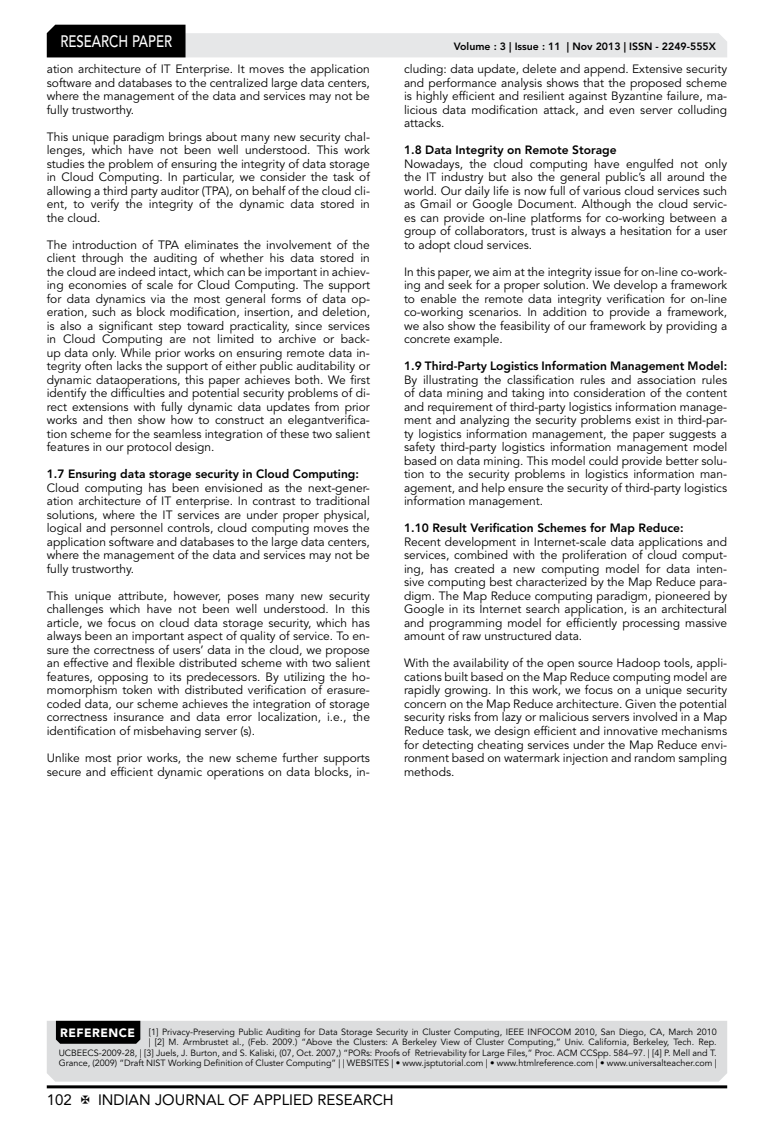
<style>
.page{position:relative;width:774px;height:1136px;background:#fff}
.page>*{position:absolute;margin:0;border:0;box-sizing:border-box;transform-origin:0 0}
.t1{font:500 16.5px "Avenir LT Std";color:#fff;scale:.8 1}
.t2{font:15px "Avenir LT Std";color:#000}
.t3{font:12px/13.5px "Avenir LT Std";color:#000;text-align:justify}
.t4{font:800 12px "Avenir LT Std";color:#000}
.t5{font:800 10.5px "Avenir LT Std";color:#000}
.t6{font:9px/10.5px "Avenir LT Std";color:#000;text-align:right}
.s1{font-weight:900;font-size:12px;color:#fff}
</style>
<div class="page">
<hr style="left:47px;top:1085px;width:680px;height:3px;background:#000">
<svg style="left:47px;top:25px;width:680px;height:32px"></svg>
<div style="left:47px;top:1020px;width:680px;height:61px;background:#dcddde"></div>
<div style="left:56px;top:1020px;width:84px;height:23px;background:#000"></div>
<h1 class="t1" style="left:60px;top:32px;width:139px">RESEARCH PAPER</h1>
<p class="t3" style="left:47px;top:62px;width:325px">ation architecture of IT Enterprise. It moves the application software and databases to the centralized large data centers, where the management of the data and services may not be fully trustworthy.</p>
<p class="t3" style="left:47px;top:130px;width:325px">This unique paradigm brings about many new security chal&shy;lenges, which have not been well understood. This work studies the problem of ensuring the integrity of data storage in Cloud Computing. In particular, we consider the task of allowing a third party auditor (TPA), on behalf of the cloud cli&shy;ent, to verify the integrity of the dynamic data stored in the cloud.</p>
<p class="t3" style="left:47px;top:238px;width:325px">The introduction of TPA eliminates the involvement of the client through the auditing of whether his data stored in the cloud are indeed intact, which can be important in achiev&shy;ing economies of scale for Cloud Computing. The support for data dynamics via the most general forms of data op&shy;eration, such as block modification, insertion, and deletion, is also a significant step toward practicality, since services in Cloud Computing are not limited to archive or back&shy;up data only. While prior works on ensuring remote data in&shy;tegrity often lacks the support of either public auditability or dynamic dataoperations, this paper achieves both. We first identify the difficulties and potential security problems of di&shy;rect extensions with fully dynamic data updates from prior works and then show how to construct an elegantverifica&shy;tion scheme for the seamless integration of these two salient features in our protocol design.</p>
<p class="t4" style="left:47px;top:467px;width:314px">1.7 Ensuring data storage security in Cloud Computing:</p>
<p class="t3" style="left:47px;top:481px;width:325px">Cloud computing has been envisioned as the next-gener&shy;ation architecture of IT enterprise. In contrast to traditional solutions, where the IT services are under proper physical, logical and personnel controls, cloud computing moves the application software and databases to the large data centers, where the management of the data and services may not be fully trustworthy.</p>
<p class="t3" style="left:47px;top:589px;width:325px">This unique attribute, however, poses many new security challenges which have not been well understood. In this article, we focus on cloud data storage security, which has always been an important aspect of quality of service. To en&shy;sure the correctness of users’ data in the cloud, we propose an effective and flexible distributed scheme with two salient features, opposing to its predecessors. By utilizing the ho&shy;momorphism token with distributed verification of erasure&shy;coded data, our scheme achieves the integration of storage correctness insurance and data error localization, i.e., the identification of misbehaving server (s).</p>
<p class="t3" style="left:47px;top:751px;width:325px">Unlike most prior works, the new scheme further supports secure and efficient dynamic operations on data blocks, in-</p>
<p class="t5" style="left:454px;top:41px;width:264px">Volume : 3 | Issue : 11 | Nov 2013 | ISSN - 2249-555X</p>
<p class="t3" style="left:404px;top:62px;width:325px">cluding: data update, delete and append. Extensive security and performance analysis shows that the proposed scheme is highly efficient and resilient against Byzantine failure, ma&shy;licious data modification attack, and even server colluding attacks.</p>
<p class="t4" style="left:404px;top:143px;width:214px">1.8 Data Integrity on Remote Storage</p>
<p class="t3" style="left:404px;top:157px;width:325px">Nowadays, the cloud computing have engulfed not only the IT industry but also the general public’s all around the world. Our daily life is now full of various cloud services such as Gmail or Google Document. Although the cloud servic&shy;es can provide on-line platforms for co-working between a group of collaborators, trust is always a hesitation for a user to adopt cloud services.</p>
<p class="t3" style="left:404px;top:265px;width:325px">In this paper, we aim at the integrity issue for on-line co-work&shy;ing and seek for a proper solution. We develop a framework to enable the remote data integrity verification for on-line co-working scenarios. In addition to provide a framework, we also show the feasibility of our framework by providing a concrete example.</p>
<p class="t4" style="left:404px;top:359px;width:325px">1.9 Third-Party Logistics Information Management Model:</p>
<p class="t3" style="left:404px;top:373px;width:325px">By illustrating the classification rules and association rules of data mining and taking into consideration of the content and requirement of third-party logistics information manage&shy;ment and analyzing the security problems exist in third-par&shy;ty logistics information management, the paper suggests a safety third-party logistics information management model based on data mining. This model could provide better solu&shy;tion to the security problems in logistics information man&shy;agement, and help ensure the security of third-party logistics information management.</p>
<p class="t4" style="left:404px;top:521px;width:281px">1.10 Result Verification Schemes for Map Reduce:</p>
<p class="t3" style="left:404px;top:535px;width:325px">Recent development in Internet-scale data applications and services, combined with the proliferation of cloud comput&shy;ing, has created a new computing model for data inten&shy;sive computing best characterized by the Map Reduce para&shy;digm. The Map Reduce computing paradigm, pioneered by Google in its Internet search application, is an architectural and programming model for efficiently processing massive amount of raw unstructured data.</p>
<p class="t3" style="left:404px;top:656px;width:325px">With the availability of the open source Hadoop tools, appli&shy;cations built based on the Map Reduce computing model are rapidly growing. In this work, we focus on a unique security concern on the Map Reduce architecture. Given the potential security risks from lazy or malicious servers involved in a Map Reduce task, we design efficient and innovative mechanisms for detecting cheating services under the Map Reduce envi&shy;ronment based on watermark injection and random sampling methods.</p>
<p class="t6" style="left:59px;top:1026px;width:660px"><span class="s1">REFERENCE</span> [1] Privacy-Preserving Public Auditing for Data Storage Security in Cluster Computing, IEEE INFOCOM 2010, San Diego, CA, March 2010 | [2] M. Armbrustet al., (Feb. 2009.) “Above the Clusters: A Berkeley View of Cluster Computing,” Univ. California, Berkeley, Tech. Rep.<br>UCBEECS-2009-28, | [3] Juels, J. Burton, and S. Kaliski, (07, Oct. 2007,) “PORs: Proofs of Retrievability for Large Files,” Proc. ACM CCSpp. 584–97. | [4] P. Mell and T.<br>Grance, (2009) “Draft NIST Working Definition of Cluster Computing” | | WEBSITES | • www.jsptutorial.com | • www.htmlreference.com | • www.universalteacher.com |</p>
<p class="t2" style="left:47px;top:1090px;width:27px">102</p>
<p class="t2" style="left:98px;top:1090px;width:297px">INDIAN JOURNAL OF APPLIED RESEARCH</p>
</div>
